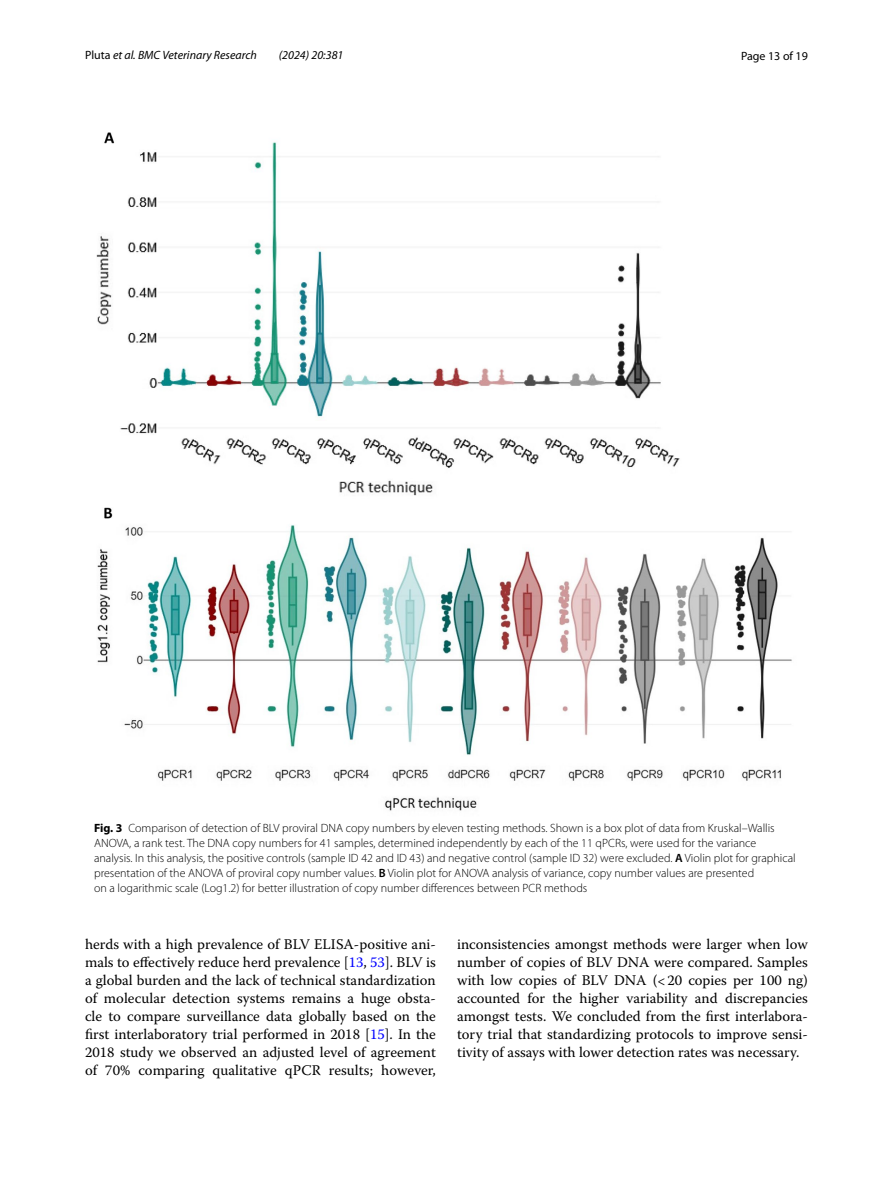
<style>
.page{position:relative;width:893px;height:1187px;background:#fff}
.page>*{position:absolute;margin:0;border:0;box-sizing:border-box;transform-origin:0 0}
.t1{font:14.7px/18px "Warnock Pro";color:#000;text-align:justify}
.t2{font:300 12px/15px "Myriad Pro";color:#000}
.t3{font:italic 12px "Myriad Pro";color:#000}
.t4{font:12px "Myriad Pro";color:#000}
.s1{font-style:normal}
.s2{font-weight:700}
.s3{font-weight:600}
.s4{color:#00f}
</style>
<div class="page">
<img style="left:96px;top:133px;width:696px;height:678px">
<p class="t3" style="left:85px;top:48px;width:173px"><span class="s1">Pluta</span> et al. BMC Veterinary Research</p>
<p class="t3" style="left:279px;top:48px;width:66px">(2024) 20:381</p>
<p class="t4" style="left:741px;top:48px;width:68px">Page 13 of 19</p>
<p class="t2" style="left:94px;top:820px;width:703px"><span class="s2">Fig. 3</span> Comparison of detection of BLV proviral DNA copy numbers by eleven testing methods. Shown is a box plot of data from Kruskal–Wallis ANOVA, a rank test. The DNA copy numbers for 41 samples, determined independently by each of the 11 qPCRs, were used for the variance analysis. In this analysis, the positive controls (sample ID 42 and ID 43) and negative control (sample ID 32) were excluded. <span class="s3">A</span> Violin plot for graphical presentation of the ANOVA of proviral copy number values. <span class="s3">B</span> Violin plot for ANOVA analysis of variance, copy number values are presented<br>on a logarithmic scale (Log1.2) for better illustration of copy number differences between PCR methods</p>
<p class="t1" style="left:85px;top:935px;width:352px">herds with a high prevalence of BLV ELISA-positive ani&shy;mals to effectively reduce herd prevalence [<span class="s4">13</span>, <span class="s4">53</span>]. BLV is a global burden and the lack of technical standardization of molecular detection systems remains a huge obsta&shy;cle to compare surveillance data globally based on the first interlaboratory trial performed in 2018 [<span class="s4">15</span>]. In the 2018 study we observed an adjusted level of agreement of 70% comparing qualitative qPCR results; however,</p>
<p class="t1" style="left:457px;top:935px;width:352px">inconsistencies amongst methods were larger when low number of copies of BLV DNA were compared. Samples with low copies of BLV DNA (&lt;20 copies per 100 ng) accounted for the higher variability and discrepancies amongst tests. We concluded from the first interlabora&shy;tory trial that standardizing protocols to improve sensi&shy;tivity of assays with lower detection rates was necessary.</p>
</div>
